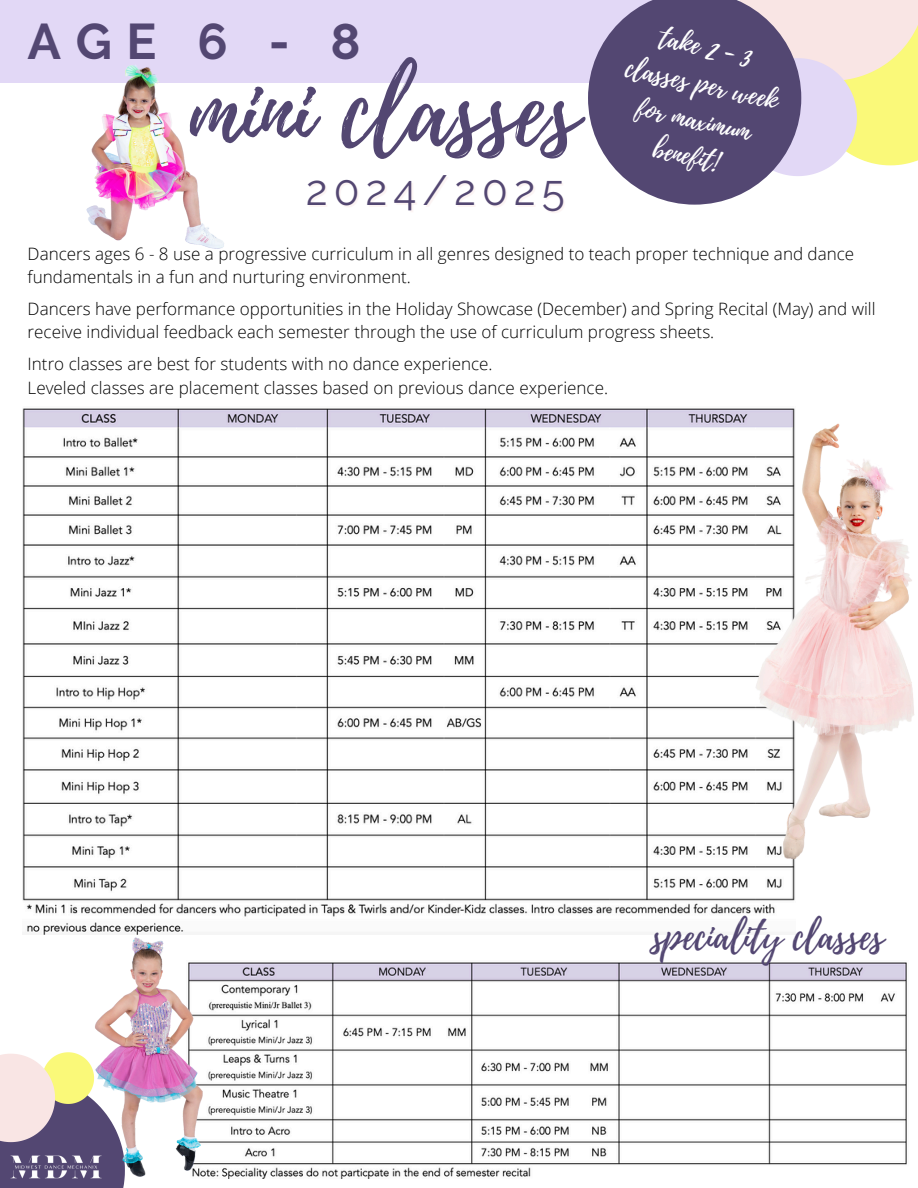
<style>
.page{position:relative;width:918px;height:1188px;background:#fff}
.page>*{position:absolute;margin:0;border:0;box-sizing:border-box;transform-origin:0 0}
.t1{font:98.85px "Playlist Script";color:#534772}
.t2{font:700 49.95px "Raleway";color:#534772}
.t3{font:42.15px "Raleway";letter-spacing:.145em;color:#534772}
.t4{font:37.95px "Playlist Script";color:#534772}
.t5{font:26.85px/36.8px "Playlist Script";color:#fff;text-align:center}
.t6{font:300 17.1px/23.7px "Open Sans";color:#000}
</style>
<div class="page">
<div style="left:0;top:0;width:714px;height:82px;background:#e2d8f6"></div>
<svg style="left:801px;top:0;width:117px;height:176px;background:#f3e9c7"></svg>
<svg style="left:588px;top:0;width:213px;height:205px;background:#72678b"></svg>
<svg style="left:0;top:1052px;width:92px;height:136px;background:#bcafa7"></svg>
<img style="left:9px;top:1152px;width:83px;height:29px">
<img style="left:52px;top:65px;width:174px;height:184px">
<img style="left:249px;top:962px;width:658px;height:216px">
<img style="left:23px;top:408px;width:752px;height:527px">
<img style="left:92px;top:902px;width:157px;height:286px">
<img style="left:662px;top:408px;width:252px;height:497px">
<p class="t2" style="left:28px;top:12px;width:335px">AGE6-8</p>
<h3 class="t5" style="left:637px;top:14px;width:157px;rotate:12deg">take 2 - 3 classes per week for maximum benefit!</h3>
<p class="t1" style="left:190px;top:40px;width:390px">mini classes</p>
<p class="t3" style="left:306px;top:165px;width:260px">2024/2025</p>
<p class="t6" style="left:28px;top:241px;width:828px">Dancers ages 6 - 8 use a progressive curriculum in all genres designed to teach proper technique and dance fundamentals in a fun and nurturing environment.</p>
<p class="t6" style="left:28px;top:296px;width:850px">Dancers have performance opportunities in the Holiday Showcase (December) and Spring Recital (May) and will receive individual feedback each semester through the use of curriculum progress sheets.</p>
<p class="t6" style="left:28px;top:351px;width:467px">Intro classes are best for students with no dance experience.</p>
<p class="t6" style="left:28px;top:375px;width:582px">Leveled classes are placement classes based on previous dance experience.</p>
<p class="t4" style="left:652px;top:909px;width:234px">speciality classes</p>
</div>
